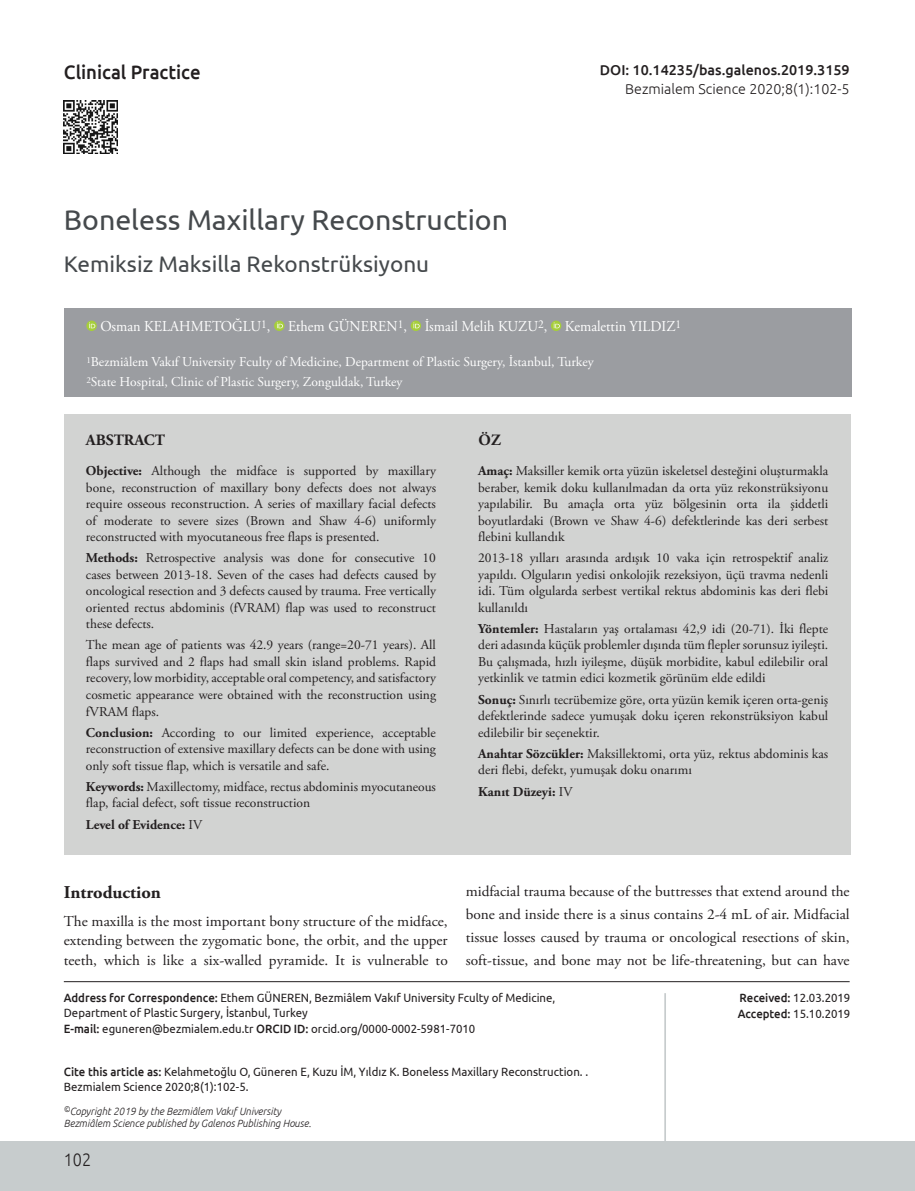
<style>
.page{position:relative;width:915px;height:1191px;background:#fff}
.page>*{position:absolute;margin:0;border:0;box-sizing:border-box;transform-origin:0 0}
.BASLIK{font:28.5px "Ubuntu";color:#45494c}
._2__BASLIK{font:22.5px "Ubuntu";color:#45494c}
.t1{font:500 19.5px "Ubuntu";color:#231f20;scale:.95 1}
.YAZI_BASLIK{font:700 18px "Adobe Garamond Pro";color:#231f20}
.t2{font:300 18px "Ubuntu";color:#231f20;scale:.9 1}
.OZET{font:700 15.75px "Adobe Garamond Pro";color:#231f20}
.YAZI{font:15px/23.1px "Adobe Garamond Pro";color:#231f20;text-align:justify}
.YAZARLAR{font:15px "Adobe Garamond Pro";color:#fff;scale:.95 1}
.t3{font:500 14.25px "Ubuntu";color:#231f20}
.t4{font:300 14.25px "Ubuntu";color:#231f20}
.OZET-2{font:13.5px/16.5px "Adobe Garamond Pro";color:#231f20;text-align:justify}
.KURUM{font:13.5px "Adobe Garamond Pro";color:#fff}
.OZET-3{font:700 13.5px "Adobe Garamond Pro";color:#231f20}
.t5{font:12px/15px "Ubuntu";color:#231f20;scale:.95 1}
.t6{font:italic 300 10.5px/12px "Ubuntu";color:#231f20;scale:.95 1}
.s1{font-weight:700}
.s2{font-weight:400}
.s3{font-weight:500}
</style>
<div class="page">
<div style="left:0;top:1141px;width:914px;height:50px;background:#c7cccd"></div>
<hr style="left:64px;top:981px;width:785px;height:1px;background:#231f20">
<hr style="left:664px;top:993px;width:1px;height:148px;background:#c7cccd">
<img style="left:64px;top:100px;width:53px;height:54px">
<div style="left:64px;top:415px;width:786px;height:440px;background:#d2d3d2"></div>
<div style="left:64px;top:308px;width:786px;height:89px;background:#9b9da1"></div>
<svg style="left:86px;top:320px;width:11px;height:11px"></svg>
<svg style="left:89px;top:322px;width:6px;height:6px"></svg>
<svg style="left:274px;top:320px;width:10px;height:11px"></svg>
<svg style="left:277px;top:322px;width:6px;height:6px"></svg>
<svg style="left:410px;top:320px;width:11px;height:11px"></svg>
<svg style="left:413px;top:322px;width:6px;height:6px"></svg>
<svg style="left:550px;top:320px;width:11px;height:11px"></svg>
<svg style="left:553px;top:322px;width:6px;height:6px"></svg>
<p class="t1" style="left:64px;top:60px;width:145px">Clinical Practice</p>
<p class="BASLIK" style="left:64px;top:202px;width:445px">Boneless Maxillary Reconstruction</p>
<p class="_2__BASLIK" style="left:64px;top:250px;width:367px">Kemiksiz Maksilla Rekonstrüksiyonu</p>
<p class="t3" style="left:599px;top:61px;width:251px">DOI: 10.14235/bas.galenos.2019.3159</p>
<p class="t4" style="left:625px;top:80px;width:226px">Bezmialem Science 2020;8(1):102-5</p>
<p class="YAZARLAR" style="left:100px;top:317px;width:612px">Osman KELAHMETOĞLU<sup>1</sup>, Ethem GÜNEREN<sup>1</sup>, İsmail Melih KUZU<sup>2</sup>, Kemalettin YILDIZ<sup>1</sup></p>
<p class="KURUM" style="left:86px;top:353px;width:508px"><sup>1</sup>Bezmiâlem Vakıf University Fculty of Medicine, Department of Plastic Surgery, İstanbul, Turkey</p>
<p class="KURUM" style="left:86px;top:373px;width:317px"><sup>2</sup>State Hospital, Clinic of Plastic Surgery, Zonguldak, Turkey</p>
<p class="OZET" style="left:86px;top:431px;width:80px">ABSTRACT</p>
<p class="OZET" style="left:478px;top:431px;width:24px">ÖZ</p>
<p class="OZET-2" style="left:86px;top:463px;width:351px"><span class="s1">Objective:</span> Although the midface is supported by maxillary bone, reconstruction of maxillary bony defects does not always require osseous reconstruction. A series of maxillary facial defects of moderate to severe sizes (Brown and Shaw 4-6) uniformly reconstructed with myocutaneous free flaps is presented.</p>
<p class="OZET-2" style="left:86px;top:550px;width:351px"><span class="s1">Methods:</span> Retrospective analysis was done for consecutive 10 cases between 2013-18. Seven of the cases had defects caused by oncological resection and 3 defects caused by trauma. Free vertically oriented rectus abdominis (fVRAM) flap was used to reconstruct these defects.</p>
<p class="OZET-2" style="left:86px;top:637px;width:351px">The mean age of patients was 42.9 years (range=20-71 years). All flaps survived and 2 flaps had small skin island problems. Rapid recovery, low morbidity, acceptable oral competency, and satisfactory cosmetic appearance were obtained with the reconstruction using fVRAM flaps.</p>
<p class="OZET-2" style="left:86px;top:724px;width:351px"><span class="s1">Conclusion:</span> According to our limited experience, acceptable reconstruction of extensive maxillary defects can be done with using only soft tissue flap, which is versatile and safe.</p>
<p class="OZET-2" style="left:86px;top:779px;width:351px"><span class="s1">Keywords:</span> Maxillectomy, midface, rectus abdominis myocutaneous flap, facial defect, soft tissue reconstruction</p>
<p class="OZET-3" style="left:86px;top:816px;width:118px">Level of Evidence: <span class="s2">IV</span></p>
<p class="OZET-2" style="left:478px;top:463px;width:351px"><span class="s1">Amaç:</span> Maksiller kemik orta yüzün iskeletsel desteğini oluşturmakla beraber, kemik doku kullanılmadan da orta yüz rekonstrüksiyonu yapılabilir. Bu amaçla orta yüz bölgesinin orta ila şiddetli boyutlardaki (Brown ve Shaw 4-6) defektlerinde kas deri serbest flebini kullandık</p>
<p class="OZET-2" style="left:478px;top:550px;width:351px">2013-18 yılları arasında ardışık 10 vaka için retrospektif analiz yapıldı. Olguların yedisi onkolojik rezeksiyon, üçü travma nedenli idi. Tüm olgularda serbest vertikal rektus abdominis kas deri flebi kullanıldı</p>
<p class="OZET-2" style="left:478px;top:621px;width:351px"><span class="s1">Yöntemler:</span> Hastaların yaş ortalaması 42,9 idi (20-71). İki flepte deri adasında küçük problemler dışında tüm flepler sorunsuz iyileşti.<br>Bu çalışmada, hızlı iyileşme, düşük morbidite, kabul edilebilir oral yetkinlik ve tatmin edici kozmetik görünüm elde edildi</p>
<p class="OZET-2" style="left:478px;top:691px;width:351px"><span class="s1">Sonuç:</span> Sınırlı tecrübemize göre, orta yüzün kemik içeren orta-geniş defektlerinde sadece yumuşak doku içeren rekonstrüksiyon kabul edilebilir bir seçenektir.</p>
<p class="OZET-2" style="left:478px;top:746px;width:351px"><span class="s1">Anahtar Sözcükler:</span> Maksillektomi, orta yüz, rektus abdominis kas deri flebi, defekt, yumuşak doku onarımı</p>
<p class="OZET-3" style="left:478px;top:783px;width:96px">Kanıt Düzeyi: <span class="s2">IV</span></p>
<p class="YAZI_BASLIK" style="left:64px;top:881px;width:99px">Introduction</p>
<p class="YAZI" style="left:64px;top:911px;width:385px;line-height:19.6px">The maxilla is the most important bony structure of the midface, extending between the zygomatic bone, the orbit, and the upper teeth, which is like a six-walled pyramide. It is vulnerable to</p>
<p class="YAZI" style="left:465px;top:879px;width:385px">midfacial trauma because of the buttresses that extend around the bone and inside there is a sinus contains 2-4 mL of air. Midfacial tissue losses caused by trauma or oncological resections of skin, soft-tissue, and bone may not be life-threatening, but can have</p>
<p class="t5" style="left:64px;top:990px;width:518px"><span class="s3">Address for Correspondence:</span> Ethem GÜNEREN, Bezmiâlem Vakıf University Fculty of Medicine,<br>Department of Plastic Surgery, İstanbul, Turkey</p>
<p class="t5" style="left:64px;top:1021px;width:434px"><span class="s3">E-mail:</span> eguneren@bezmialem.edu.tr <span class="s3">ORCID ID:</span> orcid.org/0000-0002-5981-7010</p>
<p class="t5" style="left:64px;top:1064px;width:553px"><span class="s3">Cite this article as:</span> Kelahmetoğlu O, Güneren E, Kuzu İM, Yıldız K. Boneless Maxillary Reconstruction. .<br>Bezmialem Science 2020;8(1):102-5.</p>
<p class="t6" style="left:64px;top:1105px;width:262px"><sup>©</sup>Copyright 2019 by the Bezmiâlem Vakıf University<br>Bezmiâlem Science published by Galenos Publishing House.</p>
<h3 class="t2" style="left:64px;top:1148px;width:32px">102</h3>
<p class="t5" style="left:739px;top:990px;width:118px"><span class="s3">Received:</span> 12.03.2019</p>
<p class="t5" style="left:737px;top:1006px;width:120px"><span class="s3">Accepted:</span> 15.10.2019</p>
</div>
